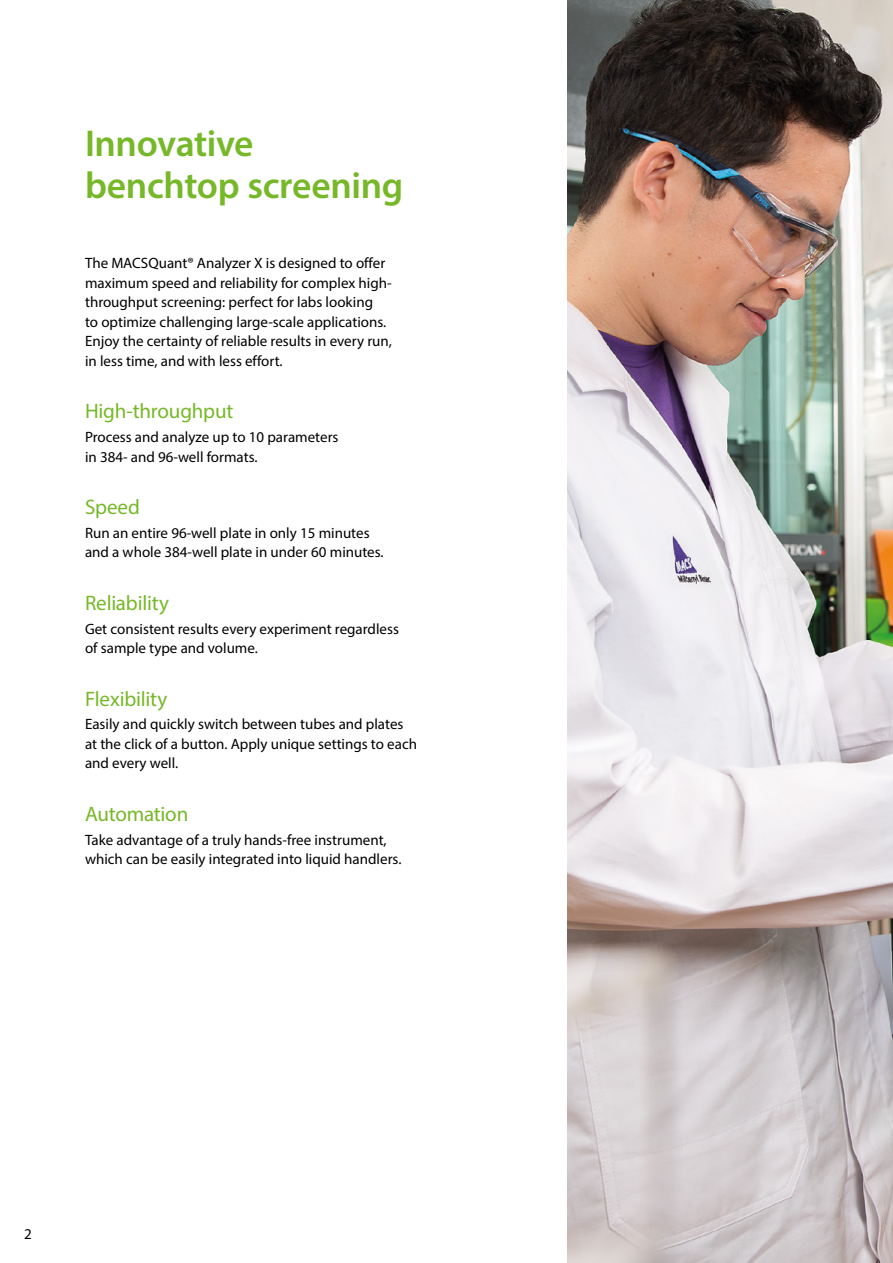
<style>
.page{position:relative;width:893px;height:1263px;background:#fff}
.page>*{position:absolute;margin:0;border:0;box-sizing:border-box;transform-origin:0 0}
.t1{font:600 37.5px/42px "Myriad Pro";letter-spacing:-.01em;color:#76b828}
.t2{font:21px "Myriad Pro";letter-spacing:-.01em;color:#76b828}
.t3{font:15px/19.5px "Myriad Pro";color:#000}
</style>
<div class="page">
<img style="left:567px;top:0;width:326px;height:1263px">
<h1 class="t1" style="left:85px;top:121px;width:320px">Innovative benchtop screening</h1>
<p class="t3" style="left:85px;top:253px;width:308px">The MACSQuant® Analyzer X is designed to offer maximum speed and reliability for complex high&shy;throughput screening: perfect for labs looking<br>to optimize challenging large-scale applications.<br>Enjoy the certainty of reliable results in every run, in less time, and with less effort.</p>
<h2 class="t2" style="left:85px;top:398px;width:150px">High-throughput</h2>
<p class="t3" style="left:85px;top:427px;width:255px">Process and analyze up to 10 parameters in 384- and 96-well formats.</p>
<h2 class="t2" style="left:85px;top:494px;width:56px">Speed</h2>
<p class="t3" style="left:85px;top:523px;width:300px">Run an entire 96-well plate in only 15 minutes and a whole 384-well plate in under 60 minutes.</p>
<h2 class="t2" style="left:85px;top:590px;width:85px">Reliability</h2>
<p class="t3" style="left:85px;top:618px;width:315px">Get consistent results every experiment regardless of sample type and volume.</p>
<h2 class="t2" style="left:85px;top:686px;width:84px">Flexibility</h2>
<p class="t3" style="left:85px;top:714px;width:333px">Easily and quickly switch between tubes and plates at the click of a button. Apply unique settings to each and every well.</p>
<h2 class="t2" style="left:85px;top:801px;width:105px">Automation</h2>
<p class="t3" style="left:85px;top:830px;width:318px">Take advantage of a truly hands-free instrument, which can be easily integrated into liquid handlers.</p>
<p class="t3" style="left:24px;top:1224px;width:9px">2</p>
</div>
